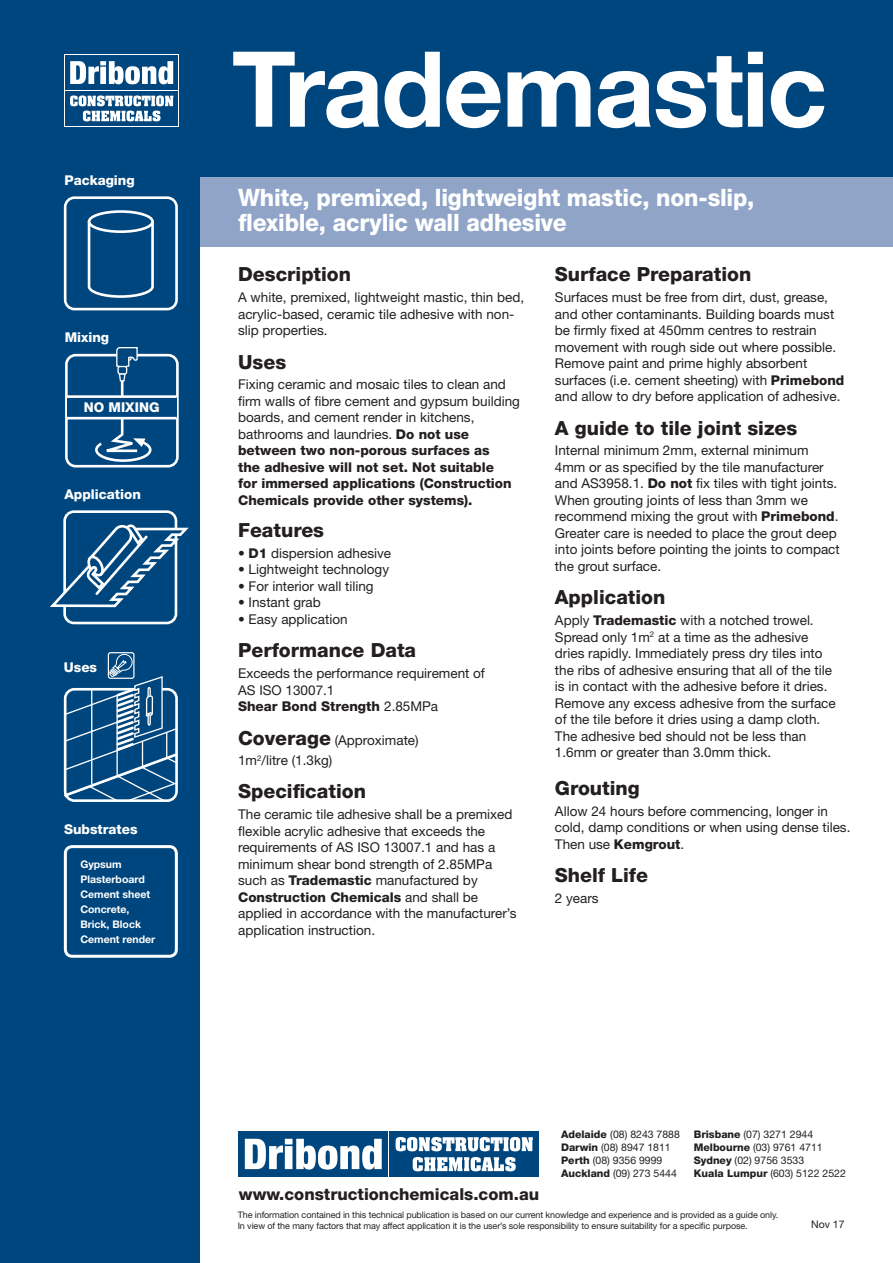
<style>
.page{position:relative;width:893px;height:1263px;background:#fff}
.page>*{position:absolute;margin:0;border:0;box-sizing:border-box;transform-origin:0 0}
.Product_Heading{font:700 105px "Helvetica Neue LT Std";letter-spacing:-.02em;color:#fff}
.Product_Description{font:800 24px/25.5px "Helvetica Neue LT Std";letter-spacing:-.01em;color:#fff;scale:.95 1}
.Sub_Heading{font:800 19.5px "Helvetica Neue LT Std";color:#231f20}
.t1{font:800 16.5px "Helvetica Neue LT Std";color:#231f20}
.Bodycopy{font:13.5px/16.5px "Helvetica Neue LT Std";color:#231f20}
.Sub_Heading-2{font:13.5px/16.5px "Helvetica Neue LT Std";color:#231f20}
.TEXT{font:800 13.5px/16.5px "Helvetica Neue LT Std";color:#231f20}
.TEXT-2{font:13.5px/16.5px "Helvetica Neue LT Std";color:#231f20}
.t2{font:800 13.5px "Helvetica Neue LT Std";color:#fff}
.t3{font:10.5px "Helvetica Neue LT Std";color:#231f20}
.Substrates_text{font:700 10.5px/15px "Helvetica Neue LT Std";color:#fff}
.t4{font:9px/10.5px "Helvetica Neue LT Std";letter-spacing:-.01em;color:#231f20}
.s1{font-weight:400}
.s2{font-weight:800}
.s3{font-weight:800;font-size:19.5px}
</style>
<div class="page">
<div style="left:196px;top:176px;width:697px;height:70px;background:#8fa4c7"></div>
<div style="left:0;top:0;width:200px;height:1263px;background:#00467e"></div>
<div style="left:199px;top:0;width:694px;height:176px;background:#00467e"></div>
<div style="left:63px;top:510px;width:114px;height:114px;border:3px solid #fff;border-radius:9px"></div>
<svg style="left:50px;top:522px;width:139px;height:88px"></svg>
<div style="left:64px;top:845px;width:114px;height:113px;border:3px solid #fff;border-radius:7px"></div>
<div style="left:108px;top:652px;width:27px;height:27px;border:1px solid #fff;border-radius:2px"></div>
<div style="left:64px;top:196px;width:114px;height:114px;border:3px solid #fff;border-radius:9px"></div>
<svg style="left:89px;top:212px;width:64px;height:20px"></svg>
<div style="left:88px;top:210px;width:66px;height:23px;border:3px solid #fff;border-radius:50%"></div>
<svg style="left:87px;top:219px;width:67px;height:79px"></svg>
<svg style="left:63px;top:653px;width:115px;height:149px"></svg>
<div style="left:65px;top:354px;width:114px;height:113px;border:3px solid #fff;border-radius:9px"></div>
<svg style="left:89px;top:347px;width:64px;height:115px"></svg>
<div style="left:67px;top:397px;width:110px;height:21px;background:#00467e"></div>
<hr style="left:67px;top:395px;width:110px;height:3px;background:#fff">
<hr style="left:67px;top:417px;width:110px;height:2px;background:#fff">
<div style="left:390px;top:1131px;width:149px;height:46px;background:#00467e"></div>
<svg style="left:413px;top:1157px;width:103px;height:14px"></svg>
<svg style="left:396px;top:1137px;width:137px;height:14px"></svg>
<div style="left:239px;top:1131px;width:149px;height:46px;background:#00467e"></div>
<svg style="left:245px;top:1139px;width:137px;height:30px"></svg>
<div style="left:64px;top:90px;width:115px;height:37px;background:#fff"></div>
<div style="left:65px;top:91px;width:113px;height:35px;background:#00467e"></div>
<svg style="left:70px;top:95px;width:103px;height:26px"></svg>
<div style="left:64px;top:54px;width:115px;height:37px;background:#00467e"></div>
<svg style="left:70px;top:61px;width:103px;height:23px"></svg>
<p class="t2" style="left:64px;top:172px;width:72px">Packaging</p>
<p class="t2" style="left:65px;top:329px;width:46px">Mixing</p>
<p class="t2" style="left:84px;top:399px;width:77px">NO MIXING</p>
<p class="t2" style="left:64px;top:487px;width:78px">Application</p>
<p class="t2" style="left:64px;top:659px;width:35px">Uses</p>
<p class="t2" style="left:64px;top:822px;width:75px">Substrates</p>
<p class="Substrates_text" style="left:80px;top:856px;width:43px">Gypsum</p>
<p class="Substrates_text" style="left:80px;top:871px;width:66px">Plasterboard</p>
<p class="Substrates_text" style="left:80px;top:886px;width:71px">Cement sheet</p>
<p class="Substrates_text" style="left:80px;top:901px;width:62px">Concrete,<br>Brick, Block</p>
<p class="Substrates_text" style="left:80px;top:931px;width:76px">Cement render</p>
<p class="Product_Heading" style="left:232px;top:24px;width:597px">Trademastic</p>
<p class="Product_Description" style="left:238px;top:184px;width:545px">White, premixed, lightweight mastic, non-slip, flexible, acrylic wall adhesive</p>
<p class="Sub_Heading" style="left:238px;top:263px;width:115px">Description</p>
<p class="TEXT-2" style="left:238px;top:289px;width:288px">A white, premixed, lightweight mastic, thin bed, acrylic-based, ceramic tile adhesive with non&shy;slip properties.</p>
<p class="Sub_Heading" style="left:238px;top:350px;width:50px">Uses</p>
<p class="TEXT" style="left:238px;top:376px;width:283px"><span class="s1">Fixing ceramic and mosaic tiles to clean and firm walls of fibre cement and gypsum building boards, and cement render in kitchens, bathrooms and laundries.</span> Do not use between two non-porous surfaces as<br>the adhesive will not set. Not suitable<br>for immersed applications (Construction Chemicals provide other systems).</p>
<p class="Sub_Heading" style="left:238px;top:518px;width:87px">Features</p>
<p class="TEXT-2" style="left:238px;top:545px;width:155px">• <span class="s2">D1</span> dispersion adhesive</p>
<p class="TEXT-2" style="left:238px;top:561px;width:153px">• Lightweight technology</p>
<p class="TEXT-2" style="left:238px;top:578px;width:137px">• For interior wall tiling</p>
<p class="TEXT-2" style="left:238px;top:594px;width:84px">• Instant grab</p>
<p class="TEXT-2" style="left:238px;top:611px;width:111px">• Easy application</p>
<p class="Sub_Heading" style="left:238px;top:639px;width:180px">Performance Data</p>
<p class="TEXT-2" style="left:238px;top:665px;width:248px">Exceeds the performance requirement of<br>AS ISO 13007.1</p>
<p class="TEXT" style="left:238px;top:698px;width:202px">Shear Bond Strength <span class="s1">2.85MPa</span></p>
<p class="Sub_Heading-2" style="left:238px;top:731px;width:182px"><span class="s3">Coverage</span> (Approximate)</p>
<p class="Sub_Heading-2" style="left:238px;top:752px;width:96px">1m<sup>2</sup>/litre (1.3kg)</p>
<p class="Sub_Heading" style="left:238px;top:780px;width:129px">Specification</p>
<p class="Bodycopy" style="left:238px;top:806px;width:280px">The ceramic tile adhesive shall be a premixed flexible acrylic adhesive that exceeds the requirements of AS ISO 13007.1 and has a minimum shear bond strength of 2.85MPa such as <span class="s2">Trademastic</span> manufactured by <span class="s2">Construction Chemicals</span> and shall be applied in accordance with the manufacturer’s application instruction.</p>
<p class="Sub_Heading" style="left:555px;top:263px;width:198px">Surface Preparation</p>
<p class="Bodycopy" style="left:555px;top:289px;width:291px">Surfaces must be free from dirt, dust, grease, and other contaminants. Building boards must be firmly fixed at 450mm centres to restrain movement with rough side out where possible.<br>Remove paint and prime highly absorbent surfaces (i.e. cement sheeting) with <span class="s2">Primebond </span>and allow to dry before application of adhesive.</p>
<p class="Sub_Heading" style="left:555px;top:416px;width:244px">A guide to tile joint sizes</p>
<p class="Sub_Heading-2" style="left:555px;top:442px;width:286px">Internal minimum 2mm, external minimum 4mm or as specified by the tile manufacturer and AS3958.1. <span class="s2">Do not</span> fix tiles with tight joints.<br>When grouting joints of less than 3mm we recommend mixing the grout with <span class="s2">Primebond</span>.<br>Greater care is needed to place the grout deep into joints before pointing the joints to compact the grout surface.</p>
<p class="Sub_Heading" style="left:555px;top:586px;width:112px">Application</p>
<p class="Bodycopy" style="left:555px;top:612px;width:282px">Apply <span class="s2">Trademastic</span> with a notched trowel.<br>Spread only 1m<sup>2</sup> at a time as the adhesive dries rapidly. Immediately press dry tiles into the ribs of adhesive ensuring that all of the tile is in contact with the adhesive before it dries.<br>Remove any excess adhesive from the surface of the tile before it dries using a damp cloth.<br>The adhesive bed should not be less than 1.6mm or greater than 3.0mm thick.</p>
<p class="Sub_Heading" style="left:555px;top:776px;width:86px">Grouting</p>
<p class="Sub_Heading-2" style="left:555px;top:802px;width:297px">Allow 24 hours before commencing, longer in cold, damp conditions or when using dense tiles.<br>Then use <span class="s2">Kemgrout</span>.</p>
<p class="Sub_Heading" style="left:555px;top:863px;width:95px">Shelf Life</p>
<p class="Sub_Heading-2" style="left:555px;top:890px;width:45px">2 years</p>
<p class="t1" style="left:239px;top:1184px;width:302px">www.constructionchemicals.com.au</p>
<p class="t3" style="left:561px;top:1128px;width:120px"><span class="s2">Adelaide</span> (08) 8243 7888</p>
<p class="t3" style="left:561px;top:1141px;width:111px"><span class="s2">Darwin</span> (08) 8947 1811</p>
<p class="t3" style="left:561px;top:1154px;width:103px"><span class="s2">Perth</span> (08) 9356 9999</p>
<p class="t3" style="left:561px;top:1167px;width:117px"><span class="s2">Auckland</span> (09) 273 5444</p>
<p class="t3" style="left:694px;top:1128px;width:121px"><span class="s2">Brisbane</span> (07) 3271 2944</p>
<p class="t3" style="left:694px;top:1141px;width:130px"><span class="s2">Melbourne</span> (03) 9761 4711</p>
<p class="t3" style="left:694px;top:1154px;width:112px"><span class="s2">Sydney</span> (02) 9756 3533</p>
<p class="t3" style="left:694px;top:1167px;width:154px"><span class="s2">Kuala Lumpur</span> (603) 5122 2522</p>
<p class="t4" style="left:238px;top:1210px;width:542px">The information contained in this technical publication is based on our current knowledge and experience and is provided as a guide only.<br>In view of the many factors that may affect application it is the user’s sole responsibility to ensure suitability for a specific purpose.</p>
<p class="t3" style="left:811px;top:1218px;width:35px">Nov 17</p>
</div>
